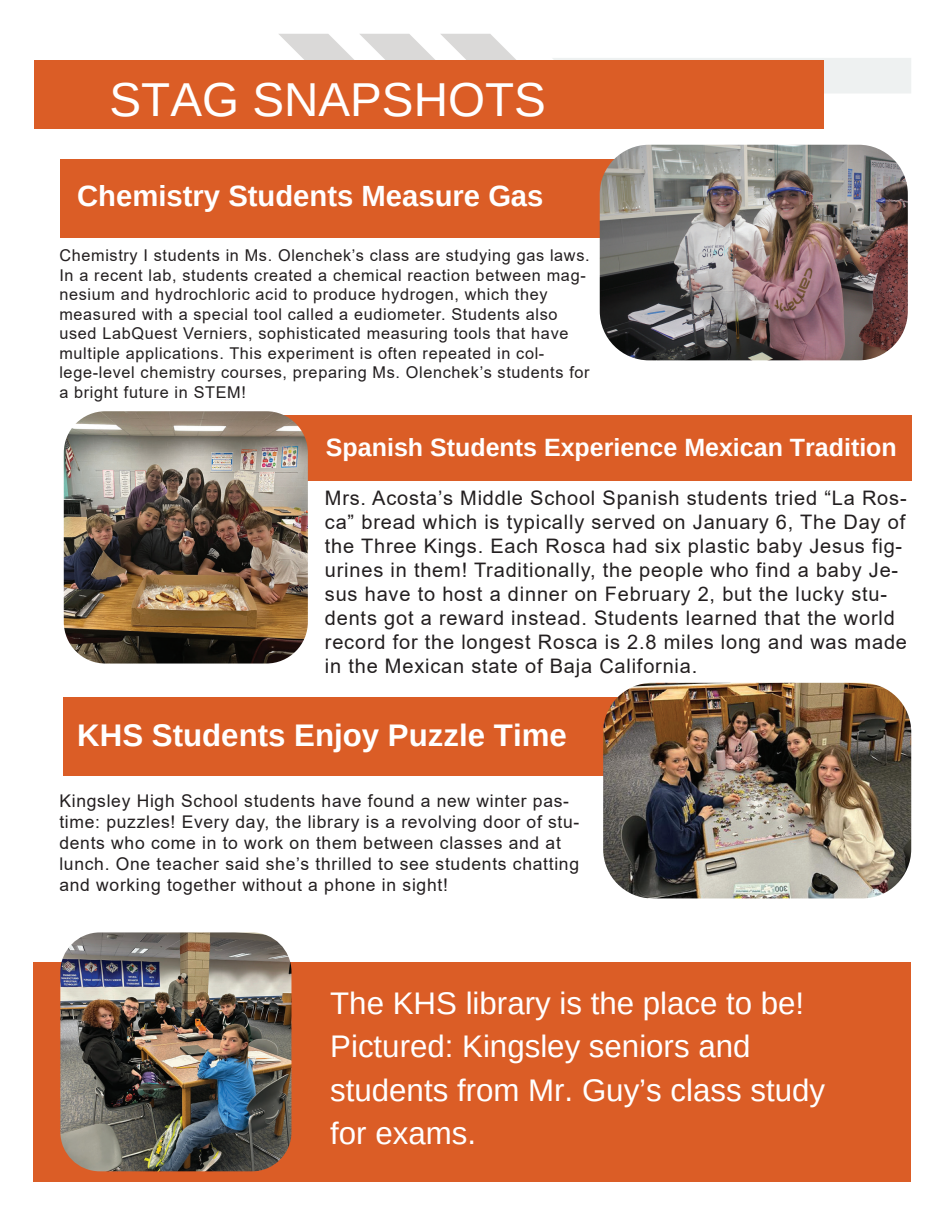
<style>
.page{position:relative;width:945px;height:1215px;background:#fff}
.page>*{position:absolute;margin:0;border:0;box-sizing:border-box;transform-origin:0 0}
.t1{font:47.62px "Arimo";color:#fff}
.t2{font:31.25px/43.1px "Arimo";color:#fff}
.t3{font:700 31.25px "Arimo";color:#fff}
.t4{font:700 29.25px "Arimo";color:#fff}
.t5{font:700 25px "Arimo";color:#fff}
.t6{font:20px/24px "Arial";letter-spacing:.04em;color:#231f20}
.t7{font:17.5px/21px "Arial";letter-spacing:.04em;color:#231f20}
.t8{font:16.25px/19.5px "Arial";letter-spacing:.04em;color:#231f20}
</style>
<div class="page">
<svg style="left:279px;top:34px;width:632px;height:61px"></svg>
<div style="left:34px;top:60px;width:789px;height:69px;background:#db5d26"></div>
<div style="left:60px;top:159px;width:611px;height:78px;background:#db5d26"></div>
<div style="left:132px;top:416px;width:779px;height:65px;background:#db5d26"></div>
<img style="left:64px;top:411px;width:244px;height:253px">
<img style="left:600px;top:145px;width:308px;height:215px">
<div style="left:34px;top:962px;width:877px;height:219px;background:#db5d26"></div>
<img style="left:60px;top:932px;width:231px;height:239px">
<div style="left:64px;top:697px;width:610px;height:78px;background:#db5d26"></div>
<img style="left:603px;top:683px;width:308px;height:215px">
<h1 class="t1" style="left:110px;top:69px;width:438px">STAG SNAPSHOTS</h1>
<h3 class="t4" style="left:77px;top:176px;width:468px">Chemistry Students Measure Gas</h3>
<p class="t8" style="left:59px;top:246px;width:532px">Chemistry I students in Ms. Olenchek’s class are studying gas laws.<br>In a recent lab, students created a chemical reaction between mag&shy;nesium and hydrochloric acid to produce hydrogen, which they measured with a special tool called a eudiometer. Students also used LabQuest Verniers, sophisticated measuring tools that have multiple applications. This experiment is often repeated in col&shy;lege-level chemistry courses, preparing Ms. Olenchek’s students for a bright future in STEM!</p>
<h3 class="t5" style="left:326px;top:430px;width:572px">Spanish Students Experience Mexican Tradition</h3>
<p class="t6" style="left:325px;top:486px;width:584px">Mrs. Acosta’s Middle School Spanish students tried “La Ros&shy;ca” bread which is typically served on January 6, The Day of the Three Kings. Each Rosca had six plastic baby Jesus fig&shy;urines in them! Traditionally, the people who find a baby Je&shy;sus have to host a dinner on February 2, but the lucky stu&shy;dents got a reward instead. Students learned that the world record for the longest Rosca is 2.8 miles long and was made in the Mexican state of Baja California.</p>
<h2 class="t3" style="left:77px;top:713px;width:491px">KHS Students Enjoy Puzzle Time</h2>
<p class="t7" style="left:59px;top:790px;width:522px">Kingsley High School students have found a new winter pas&shy;time: puzzles! Every day, the library is a revolving door of stu&shy;dents who come in to work on them between classes and at lunch. One teacher said she’s thrilled to see students chatting and working together without a phone in sight!</p>
<h2 class="t2" style="left:330px;top:982px;width:496px">The KHS library is the place to be!<br>Pictured: Kingsley seniors and students from Mr. Guy’s class study for exams.</h2>
</div>
